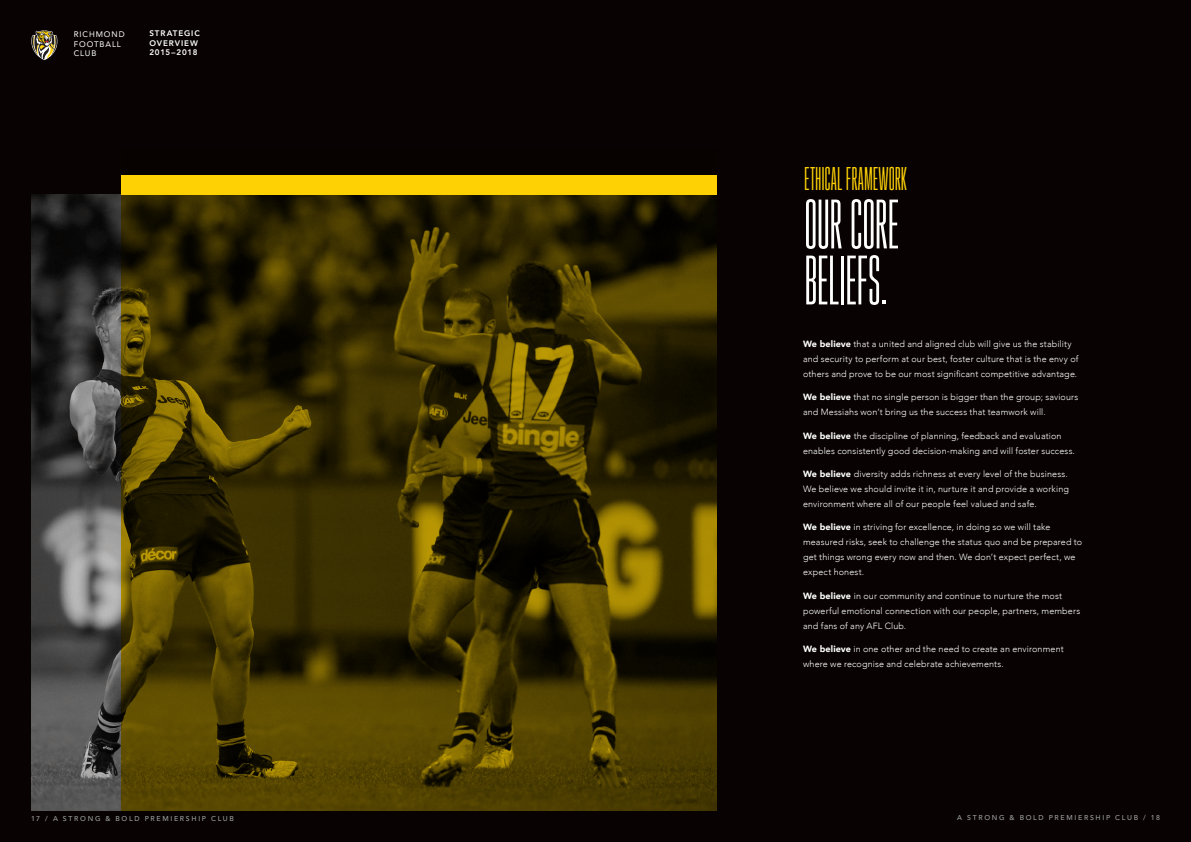
<style>
.page{position:relative;width:1191px;height:842px;background:#080302}
.page>*{position:absolute;margin:0;border:0;box-sizing:border-box;transform-origin:0 0}
.t1{font:100 51px/56px "Gobold High";letter-spacing:-.01em;color:#fff}
.t2{font:100 24px "Gobold High";letter-spacing:.005em;color:#fed105}
.t3{font:300 9px/14.9px "Avenir";letter-spacing:.015em;color:#fff}
.t4{font:800 8px/9.6px "Avenir LT";letter-spacing:.115em;color:#fff}
.t5{font:8px/9.6px "Avenir LT";letter-spacing:.115em;color:#fff}
.t6{font:500 7px "Avenir LT";letter-spacing:.235em;color:#9d9fa2}
.s1{font-weight:900}
</style>
<div class="page">
<img style="left:31px;top:195px;width:90px;height:616px">
<svg style="left:121px;top:195px;width:595px;height:616px"></svg>
<svg style="left:31px;top:31px;width:26px;height:29px"></svg>
<div style="left:121px;top:175px;width:595px;height:20px;background:#fed105"></div>
<p class="t5" style="left:74px;top:30px;width:52px">RICHMOND<br>FOOTBALL<br>CLUB</p>
<p class="t4" style="left:149px;top:29px;width:52px">STRATEGIC<br>OVERVIEW<br>2015–2018</p>
<h2 class="t2" style="left:804px;top:165px;width:104px">ETHICAL FRAMEWORK</h2>
<h1 class="t1" style="left:804px;top:197px;width:96px">OUR CORE<br>BELIEFS.</h1>
<p class="t3" style="left:803px;top:336px;width:277px"><span class="s1">We believe</span> that a united and aligned club will give us the stability and security to perform at our best, foster culture that is the envy of others and prove to be our most significant competitive advantage.</p>
<p class="t3" style="left:803px;top:390px;width:277px"><span class="s1">We believe</span> that no single person is bigger than the group; saviours and Messiahs won’t bring us the success that teamwork will.</p>
<p class="t3" style="left:803px;top:428px;width:273px"><span class="s1">We believe</span> the discipline of planning, feedback and evaluation enables consistently good decision-making and will foster success.</p>
<p class="t3" style="left:803px;top:466px;width:267px"><span class="s1">We believe</span> diversity adds richness at every level of the business.<br>We believe we should invite it in, nurture it and provide a working environment where all of our people feel valued and safe.</p>
<p class="t3" style="left:803px;top:520px;width:281px"><span class="s1">We believe</span> in striving for excellence, in doing so we will take measured risks, seek to challenge the status quo and be prepared to get things wrong every now and then. We don’t expect perfect, we expect honest.</p>
<p class="t3" style="left:803px;top:588px;width:278px"><span class="s1">We believe</span> in our community and continue to nurture the most powerful emotional connection with our people, partners, members and fans of any AFL Club.</p>
<p class="t3" style="left:803px;top:641px;width:262px"><span class="s1">We believe</span> in one other and the need to create an environment where we recognise and celebrate achievements.</p>
<p class="t6" style="left:31px;top:815px;width:204px">17 / A STRONG &amp; BOLD PREMIERSHIP CLUB</p>
<p class="t6" style="left:957px;top:814px;width:204px">A STRONG &amp; BOLD PREMIERSHIP CLUB / 18</p>
</div>
